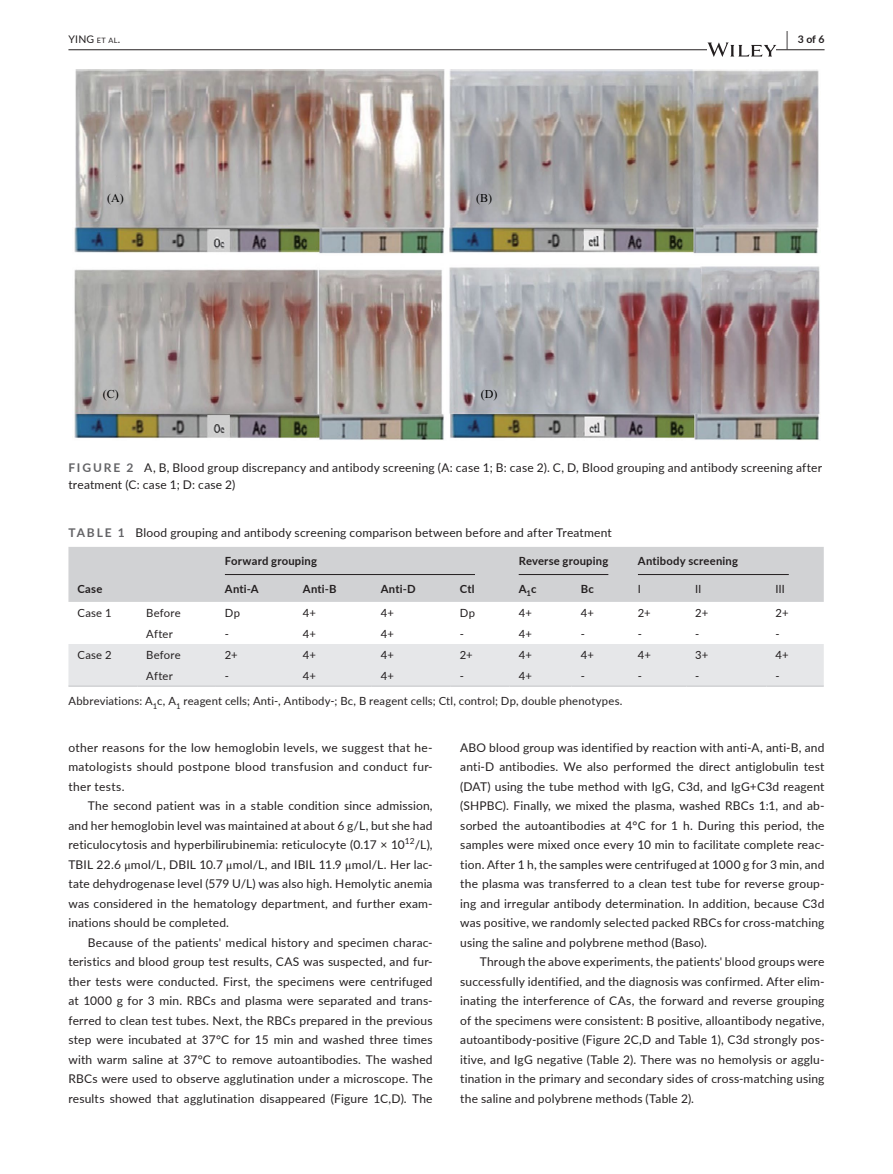
<style>
.page{position:relative;width:893px;height:1174px;background:#fff}
.page>*{position:absolute;margin:0;border:0;box-sizing:border-box;transform-origin:0 0}
.t1{font:12px/19.5px "Lato";letter-spacing:.015em;color:#231f20;text-align:justify}
.t2{font:12px "Times New Roman";color:#000}
.t3{font:11.25px "Lato";letter-spacing:.02em;color:#231f20}
.t4{font:700 11.25px "Lato";letter-spacing:.015em;color:#231f20}
.t5{font:11.25px "Arial Unicode MS";color:#231f20}
.t6{font:10.5px "Lato";color:#231f20}
.t7{font:700 10.5px "Lato";color:#231f20}
.t8{font:8.4px "Lato";color:#231f20}
.s1{font-size:7.35px}
.s2{font-size:19.5px}
.s3{font-weight:700;color:#636366}
.s4{font-family:"STIX"}
</style>
<div class="page">
<hr style="left:68px;top:49px;width:756px;height:1px;background:#231f20">
<svg style="left:707px;top:42px;width:69px;height:15px"></svg>
<img style="left:74px;top:69px;width:746px;height:371px">
<div style="left:68px;top:547px;width:756px;height:55px;background:#d1d2d4"></div>
<div style="left:68px;top:644px;width:756px;height:41px;background:#e6e7e9"></div>
<hr style="left:68px;top:685px;width:69px;height:2px;background:#d1d2d4">
<hr style="left:137px;top:685px;width:79px;height:2px;background:#d1d2d4">
<hr style="left:216px;top:685px;width:78px;height:2px;background:#d1d2d4">
<hr style="left:294px;top:685px;width:78px;height:2px;background:#d1d2d4">
<hr style="left:372px;top:685px;width:79px;height:2px;background:#d1d2d4">
<hr style="left:451px;top:685px;width:59px;height:2px;background:#d1d2d4">
<hr style="left:510px;top:685px;width:62px;height:2px;background:#d1d2d4">
<hr style="left:572px;top:685px;width:57px;height:2px;background:#d1d2d4">
<hr style="left:629px;top:685px;width:57px;height:2px;background:#d1d2d4">
<hr style="left:686px;top:685px;width:81px;height:2px;background:#d1d2d4">
<hr style="left:767px;top:685px;width:57px;height:2px;background:#d1d2d4">
<hr style="left:225px;top:574px;width:250px;height:1px;background:#231f20">
<hr style="left:519px;top:574px;width:89px;height:1px;background:#231f20">
<hr style="left:638px;top:574px;width:151px;height:1px;background:#231f20">
<p class="t6" style="left:68px;top:31px;width:53px">YING <span class="s1">et al</span>.</p>
<p class="t7" style="left:786px;top:31px;width:40px"><span class="s2">|</span> 3 of 6</p>
<p class="t2" style="left:107px;top:190px;width:18px">(A)</p>
<p class="t2" style="left:476px;top:190px;width:17px">(B)</p>
<p class="t2" style="left:103px;top:386px;width:17px">(C)</p>
<p class="t2" style="left:481px;top:386px;width:18px">(D)</p>
<p class="t1" style="left:68px;top:459px;width:755px;line-height:16.5px"><span class="s3">FIGURE 2</span> A, B, Blood group discrepancy and antibody screening (A: case 1; B: case 2). C, D, Blood grouping and antibody screening after treatment (C: case 1; D: case 2)</p>
<p class="t1" style="left:68px;top:522px;width:545px"><span class="s3">TABLE 1</span> Blood grouping and antibody screening comparison between before and after Treatment</p>
<p class="t4" style="left:77px;top:580px;width:26px">Case</p>
<p class="t4" style="left:225px;top:553px;width:94px">Forward grouping</p>
<p class="t4" style="left:519px;top:553px;width:91px">Reverse grouping</p>
<p class="t4" style="left:638px;top:553px;width:102px">Antibody screening</p>
<p class="t4" style="left:225px;top:580px;width:35px">Anti-A</p>
<p class="t4" style="left:303px;top:580px;width:35px">Anti-B</p>
<p class="t4" style="left:381px;top:580px;width:36px">Anti-D</p>
<p class="t4" style="left:460px;top:580px;width:16px">Ctl</p>
<p class="t4" style="left:519px;top:580px;width:19px">A<sub>1</sub>c</p>
<p class="t4" style="left:581px;top:580px;width:15px">Bc</p>
<p class="t5" style="left:638px;top:580px;width:5px">Ⅰ</p>
<p class="t5" style="left:695px;top:580px;width:8px">Ⅱ</p>
<p class="t5" style="left:776px;top:580px;width:11px">Ⅲ</p>
<p class="t3" style="left:77px;top:605px;width:36px">Case 1</p>
<p class="t3" style="left:146px;top:605px;width:36px">Before</p>
<p class="t3" style="left:225px;top:605px;width:17px">Dp</p>
<p class="t3" style="left:303px;top:605px;width:15px">4+</p>
<p class="t3" style="left:381px;top:605px;width:15px">4+</p>
<p class="t3" style="left:460px;top:605px;width:17px">Dp</p>
<p class="t3" style="left:519px;top:605px;width:15px">4+</p>
<p class="t3" style="left:581px;top:605px;width:15px">4+</p>
<p class="t3" style="left:638px;top:605px;width:14px">2+</p>
<p class="t3" style="left:695px;top:605px;width:14px">2+</p>
<p class="t3" style="left:776px;top:605px;width:14px">2+</p>
<p class="t3" style="left:146px;top:626px;width:28px">After</p>
<p class="t3" style="left:225px;top:626px;width:6px">-</p>
<p class="t3" style="left:303px;top:626px;width:15px">4+</p>
<p class="t3" style="left:381px;top:626px;width:15px">4+</p>
<p class="t3" style="left:460px;top:626px;width:6px">-</p>
<p class="t3" style="left:519px;top:626px;width:15px">4+</p>
<p class="t3" style="left:581px;top:626px;width:6px">-</p>
<p class="t3" style="left:638px;top:626px;width:6px">-</p>
<p class="t3" style="left:695px;top:626px;width:6px">-</p>
<p class="t3" style="left:776px;top:626px;width:6px">-</p>
<p class="t3" style="left:77px;top:647px;width:36px">Case 2</p>
<p class="t3" style="left:146px;top:647px;width:36px">Before</p>
<p class="t3" style="left:225px;top:647px;width:14px">2+</p>
<p class="t3" style="left:303px;top:647px;width:15px">4+</p>
<p class="t3" style="left:381px;top:647px;width:15px">4+</p>
<p class="t3" style="left:460px;top:647px;width:14px">2+</p>
<p class="t3" style="left:519px;top:647px;width:15px">4+</p>
<p class="t3" style="left:581px;top:647px;width:15px">4+</p>
<p class="t3" style="left:638px;top:647px;width:15px">4+</p>
<p class="t3" style="left:695px;top:647px;width:15px">3+</p>
<p class="t3" style="left:776px;top:647px;width:15px">4+</p>
<p class="t3" style="left:146px;top:668px;width:28px">After</p>
<p class="t3" style="left:225px;top:668px;width:6px">-</p>
<p class="t3" style="left:303px;top:668px;width:15px">4+</p>
<p class="t3" style="left:381px;top:668px;width:15px">4+</p>
<p class="t3" style="left:460px;top:668px;width:6px">-</p>
<p class="t3" style="left:519px;top:668px;width:15px">4+</p>
<p class="t3" style="left:581px;top:668px;width:6px">-</p>
<p class="t3" style="left:638px;top:668px;width:6px">-</p>
<p class="t3" style="left:695px;top:668px;width:6px">-</p>
<p class="t3" style="left:776px;top:668px;width:6px">-</p>
<p class="t3" style="left:68px;top:693px;width:555px">Abbreviations: A<sub>1</sub>c, A<sub>1</sub> reagent cells; Anti-, Antibody-; Bc, B reagent cells; Ctl, control; Dp, double phenotypes.</p>
<p class="t1" style="left:68px;top:737px;width:366px">other reasons for the low hemoglobin levels, we suggest that he&shy;matologists should postpone blood transfusion and conduct fur&shy;ther tests.</p>
<p class="t1" style="left:68px;top:795px;width:366px;text-indent:20px">The second patient was in a stable condition since admission, and her hemoglobin level was maintained at about 6 g/L, but she had reticulocytosis and hyperbilirubinemia: reticulocyte (0.17 × 10</p>
<p class="t8" style="left:405px;top:835px;width:11px">12</p>
<p class="t1" style="left:68px;top:834px;width:366px;text-indent:346px">/L), TBIL 22.6 <span class="s4">μ</span>mol/L, DBIL 10.7 <span class="s4">μ</span>mol/L, and IBIL 11.9 <span class="s4">μ</span>mol/L. Her lac&shy;tate dehydrogenase level (579 U/L) was also high. Hemolytic anemia was considered in the hematology department, and further exam&shy;inations should be completed.</p>
<p class="t1" style="left:68px;top:932px;width:366px;text-indent:20px">Because of the patients' medical history and specimen charac&shy;teristics and blood group test results, CAS was suspected, and fur&shy;ther tests were conducted. First, the specimens were centrifuged at 1000 g for 3 min. RBCs and plasma were separated and trans&shy;ferred to clean test tubes. Next, the RBCs prepared in the previous step were incubated at 37°C for 15 min and washed three times with warm saline at 37°C to remove autoantibodies. The washed RBCs were used to observe agglutination under a microscope. The results showed that agglutination disappeared (Figure 1C,D). The</p>
<p class="t1" style="left:460px;top:737px;width:366px">ABO blood group was identified by reaction with anti-A, anti-B, and anti-D antibodies. We also performed the direct antiglobulin test (DAT) using the tube method with IgG, C3d, and IgG+C3d reagent (SHPBC). Finally, we mixed the plasma, washed RBCs 1:1, and ab&shy;sorbed the autoantibodies at 4°C for 1 h. During this period, the samples were mixed once every 10 min to facilitate complete reac&shy;tion. After 1 h, the samples were centrifuged at 1000 g for 3 min, and the plasma was transferred to a clean test tube for reverse group&shy;ing and irregular antibody determination. In addition, because C3d was positive, we randomly selected packed RBCs for cross-matching using the saline and polybrene method (Baso).</p>
<p class="t1" style="left:460px;top:951px;width:366px;text-indent:20px">Through the above experiments, the patients' blood groups were successfully identified, and the diagnosis was confirmed. After elim&shy;inating the interference of CAs, the forward and reverse grouping of the specimens were consistent: B positive, alloantibody negative, autoantibody-positive (Figure 2C,D and Table 1), C3d strongly pos&shy;itive, and IgG negative (Table 2). There was no hemolysis or agglu&shy;tination in the primary and secondary sides of cross-matching using the saline and polybrene methods (Table 2).</p>
</div>
